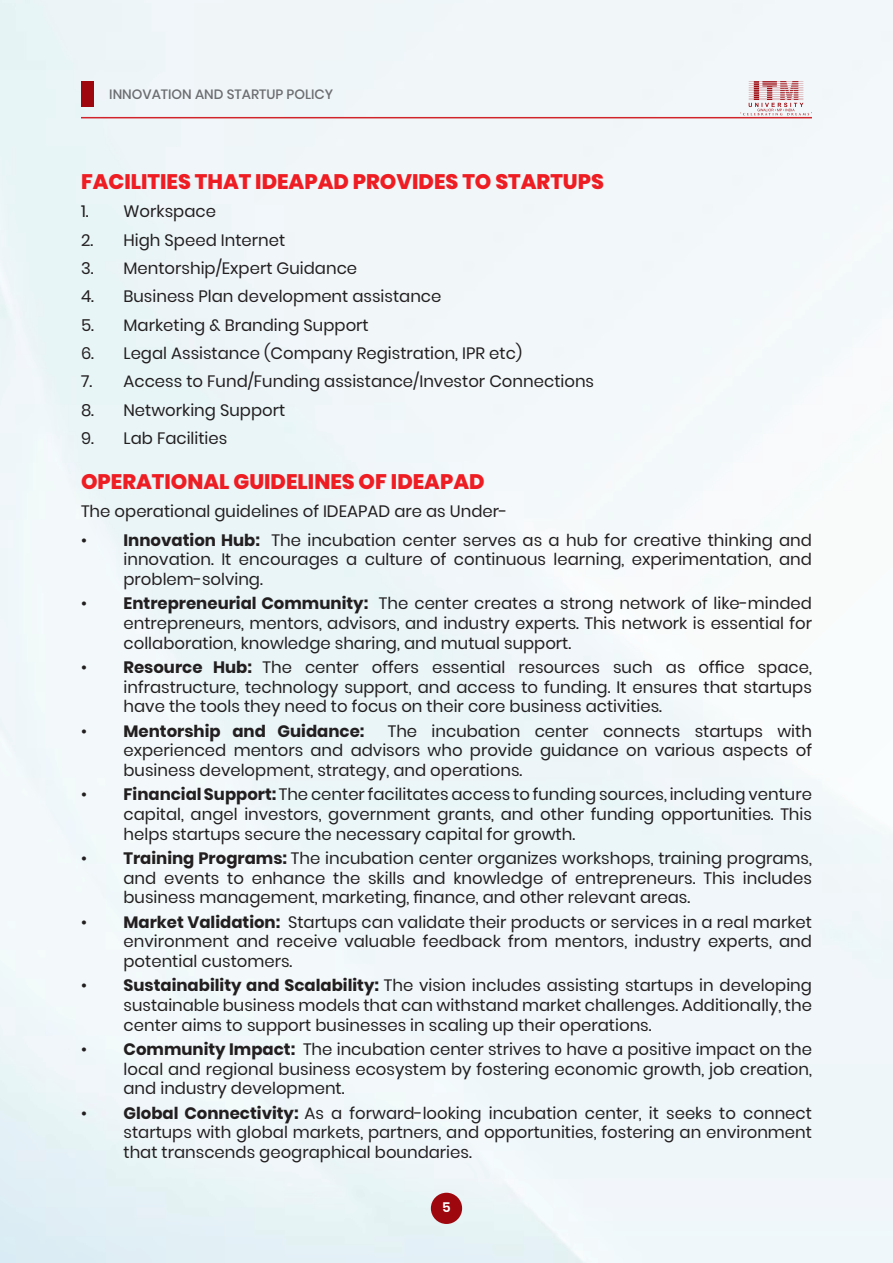
<style>
.page{position:relative;width:893px;height:1263px;background:#fff}
.page>*{position:absolute;margin:0;border:0;box-sizing:border-box;transform-origin:0 0}
.t1{font:800 21px "Poppins";color:#ee1d23}
.t2{font:16.5px/19.8px "Poppins";color:#231f20;text-align:justify}
.t3{font:700 16.5px "Poppins";color:#231f20}
.t4{font:500 13.5px "Poppins";color:#6c6d70}
.t5{font:600 13.5px "Poppins";color:#fff}
.s1{font-weight:700}
.s2{font-weight:400}
</style>
<div class="page">
<img style="left:0;top:0;width:893px;height:1263px">
<div style="left:81px;top:81px;width:13px;height:26px;background:#9d070d"></div>
<hr style="left:81px;top:117px;width:731px;height:1px;background:#d1232a">
<svg style="left:740px;top:81px;width:72px;height:34px"></svg>
<div style="left:431px;top:1193px;width:31px;height:31px;background:#9d070d;border-radius:50%"></div>
<p class="t4" style="left:109px;top:86px;width:225px">INNOVATION AND STARTUP POLICY</p>
<p class="t1" style="left:81px;top:170px;width:524px">FACILITIES THAT IDEAPAD PROVIDES TO STARTUPS</p>
<p class="t2" style="left:81px;top:202px;width:137px">1. Workspace</p>
<p class="t2" style="left:81px;top:230px;width:206px">2. High Speed Internet</p>
<p class="t2" style="left:81px;top:258px;width:278px">3. Mentorship/Expert Guidance</p>
<p class="t2" style="left:81px;top:287px;width:362px">4. Business Plan development assistance</p>
<p class="t2" style="left:81px;top:315px;width:289px">5. Marketing &amp; Branding Support</p>
<p class="t2" style="left:81px;top:343px;width:443px">6. Legal Assistance (Company Registration, IPR etc)</p>
<p class="t2" style="left:81px;top:372px;width:515px">7. Access to Fund/Funding assistance/Investor Connections</p>
<p class="t2" style="left:81px;top:400px;width:206px">8. Networking Support</p>
<p class="t2" style="left:81px;top:428px;width:148px">9. Lab Facilities</p>
<p class="t1" style="left:81px;top:469px;width:405px">OPERATIONAL GUIDELINES OF IDEAPAD</p>
<p class="t2" style="left:81px;top:502px;width:428px">The operational guidelines of IDEAPAD are as Under-</p>
<p class="t2" style="left:124px;top:530px;width:690px;text-indent:-43px">• <span class="s1">Innovation Hub:</span> The incubation center serves as a hub for creative thinking and innovation. It encourages a culture of continuous learning, experimentation, and problem-solving.</p>
<p class="t2" style="left:124px;top:594px;width:690px;text-indent:-43px">• <span class="s1">Entrepreneurial Community:</span> The center creates a strong network of like-minded entrepreneurs, mentors, advisors, and industry experts. This network is essential for collaboration, knowledge sharing, and mutual support.</p>
<p class="t2" style="left:124px;top:657px;width:690px;text-indent:-43px">• <span class="s1">Resource Hub:</span> The center offers essential resources such as office space, infrastructure, technology support, and access to funding. It ensures that startups have the tools they need to focus on their core business activities.</p>
<p class="t3" style="left:81px;top:721px;width:285px"><span class="s2">•</span> Mentorship and Guidance:</p>
<p class="t2" style="left:124px;top:721px;width:690px;text-indent:264px">The incubation center connects startups with experienced mentors and advisors who provide guidance on various aspects of business development, strategy, and operations.</p>
<p class="t2" style="left:124px;top:785px;width:690px;text-indent:-43px">• <span class="s1">Financial Support:</span> The center facilitates access to funding sources, including venture capital, angel investors, government grants, and other funding opportunities. This helps startups secure the necessary capital for growth.</p>
<p class="t2" style="left:124px;top:848px;width:690px;text-indent:-43px">• <span class="s1">Training Programs:</span> The incubation center organizes workshops, training programs, and events to enhance the skills and knowledge of entrepreneurs. This includes business management, marketing, finance, and other relevant areas.</p>
<p class="t2" style="left:124px;top:912px;width:690px;text-indent:-43px">• <span class="s1">Market Validation:</span> Startups can validate their products or services in a real market environment and receive valuable feedback from mentors, industry experts, and potential customers.</p>
<p class="t2" style="left:124px;top:975px;width:690px;text-indent:-43px">• <span class="s1">Sustainability and Scalability:</span> The vision includes assisting startups in developing sustainable business models that can withstand market challenges. Additionally, the center aims to support businesses in scaling up their operations.</p>
<p class="t2" style="left:124px;top:1039px;width:690px;text-indent:-43px">• <span class="s1">Community Impact:</span> The incubation center strives to have a positive impact on the local and regional business ecosystem by fostering economic growth, job creation, and industry development.</p>
<p class="t2" style="left:124px;top:1103px;width:690px;text-indent:-43px">• <span class="s1">Global Connectivity:</span> As a forward-looking incubation center, it seeks to connect startups with global markets, partners, and opportunities, fostering an environment that transcends geographical boundaries.</p>
<p class="t5" style="left:442px;top:1199px;width:10px">5</p>
</div>
